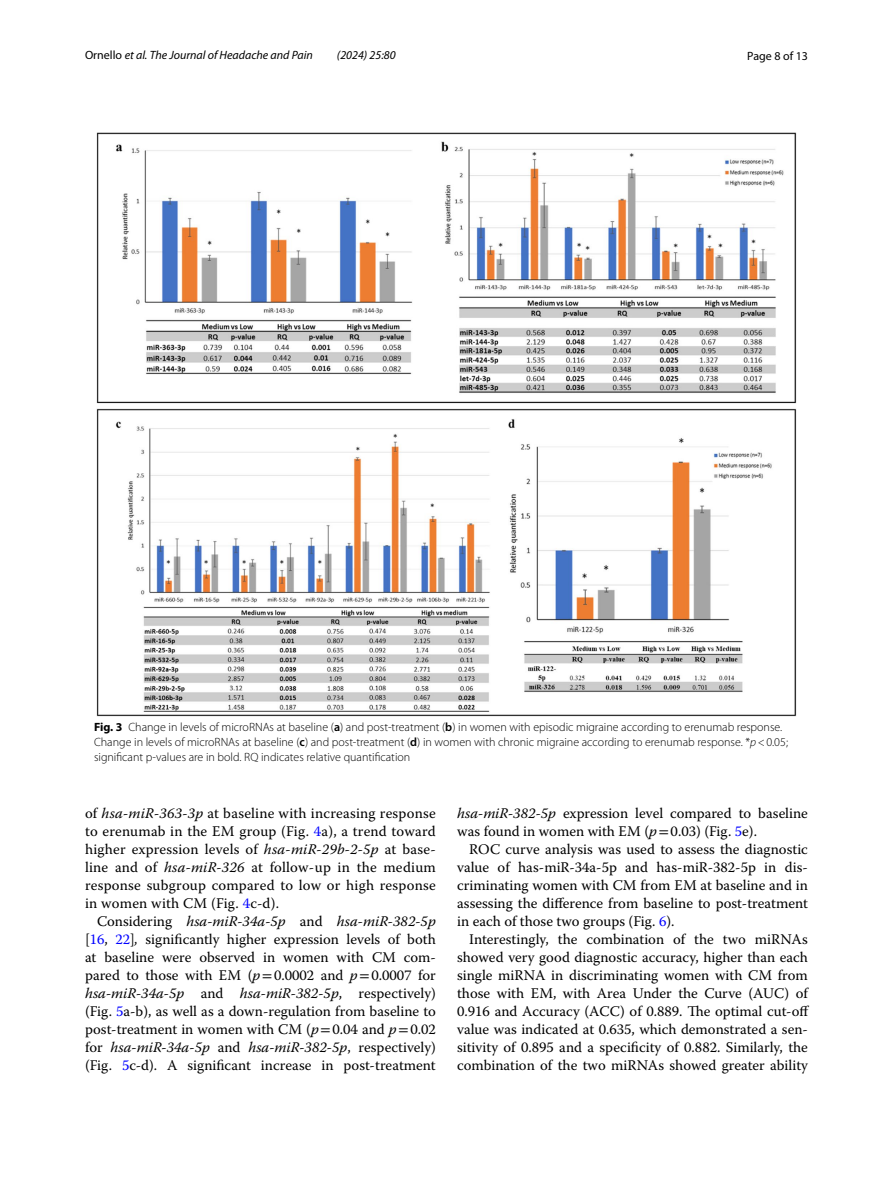
<style>
.page{position:relative;width:893px;height:1187px;background:#fff}
.page>*{position:absolute;margin:0;border:0;box-sizing:border-box;transform-origin:0 0}
.t1{font:14.7px/18px "Warnock Pro";color:#000;text-align:justify}
.t2{font:300 12px/15px "Myriad Pro";color:#000}
.t3{font:italic 12px "Myriad Pro";color:#000}
.t4{font:12px "Myriad Pro";color:#000}
.s1{font-style:normal}
.s2{font-weight:700}
.s3{font-weight:600}
.s4{font-style:italic}
.s5{color:#00f}
.s6{font-family:"STIX"}
</style>
<div class="page">
<img style="left:96px;top:133px;width:701px;height:583px">
<p class="t3" style="left:85px;top:48px;width:229px"><span class="s1">Ornello</span> et al. The Journal of Headache and Pain</p>
<p class="t3" style="left:337px;top:48px;width:60px">(2024) 25:80</p>
<p class="t4" style="left:747px;top:48px;width:62px">Page 8 of 13</p>
<p class="t2" style="left:94px;top:720px;width:696px"><span class="s2">Fig. 3</span> Change in levels of microRNAs at baseline (<span class="s3">a</span>) and post-treatment (<span class="s3">b</span>) in women with episodic migraine according to erenumab response.<br>Change in levels of microRNAs at baseline (<span class="s3">c</span>) and post-treatment (<span class="s3">d</span>) in women with chronic migraine according to erenumab response. *<span class="s4">p</span>&lt;0.05; significant p-values are in bold. RQ indicates relative quantification</p>
<p class="t1" style="left:85px;top:803px;width:352px">of <span class="s4">hsa-miR-363-3p</span> at baseline with increasing response to erenumab in the EM group (Fig. <span class="s5">4</span>a), a trend toward higher expression levels of <span class="s4">hsa-miR-29b-2-5p</span> at base&shy;line and of <span class="s4">hsa-miR-326</span> at follow-up in the medium response subgroup compared to low or high response in women with CM (Fig. <span class="s5">4</span>c-d).</p>
<p class="t1" style="left:85px;top:911px;width:352px;text-indent:12px">Considering <span class="s4">hsa-miR-34a-5p</span> and <span class="s4">hsa-miR-382-5p </span>[<span class="s5">16</span>, <span class="s5">22</span>]<span class="s4">,</span> significantly higher expression levels of both at baseline were observed in women with CM com&shy;pared to those with EM (<span class="s4">p</span><span class="s6">=</span>0.0002 and <span class="s4">p</span><span class="s6">=</span>0.0007 for <span class="s4">hsa-miR-34a-5p</span> and <span class="s4">hsa-miR-382-5p</span>, respectively) (Fig. <span class="s5">5</span>a-b), as well as a down-regulation from baseline to post-treatment in women with CM (<span class="s4">p</span><span class="s6">=</span>0.04 and <span class="s4">p</span><span class="s6">=</span>0.02 for <span class="s4">hsa-miR-34a-5p</span> and <span class="s4">hsa-miR-382-5p</span>, respectively) (Fig. <span class="s5">5</span>c-d). A significant increase in post-treatment</p>
<p class="t1" style="left:457px;top:803px;width:352px"><span class="s4">hsa-miR-382-5p</span> expression level compared to baseline was found in women with EM (<span class="s4">p</span><span class="s6">=</span>0.03) (Fig. <span class="s5">5</span>e).</p>
<p class="t1" style="left:457px;top:839px;width:352px;text-indent:12px">ROC curve analysis was used to assess the diagnostic value of has-miR-34a-5p and has-miR-382-5p in dis&shy;criminating women with CM from EM at baseline and in assessing the difference from baseline to post-treatment in each of those two groups (Fig. <span class="s5">6</span>).</p>
<p class="t1" style="left:457px;top:929px;width:353px;text-indent:12px">Interestingly, the combination of the two miRNAs showed very good diagnostic accuracy, higher than each single miRNA in discriminating women with CM from those with EM, with Area Under the Curve (AUC) of 0.916 and Accuracy (ACC) of 0.889. The optimal cut-off value was indicated at 0.635, which demonstrated a sen&shy;sitivity of 0.895 and a specificity of 0.882. Similarly, the combination of the two miRNAs showed greater ability</p>
</div>
